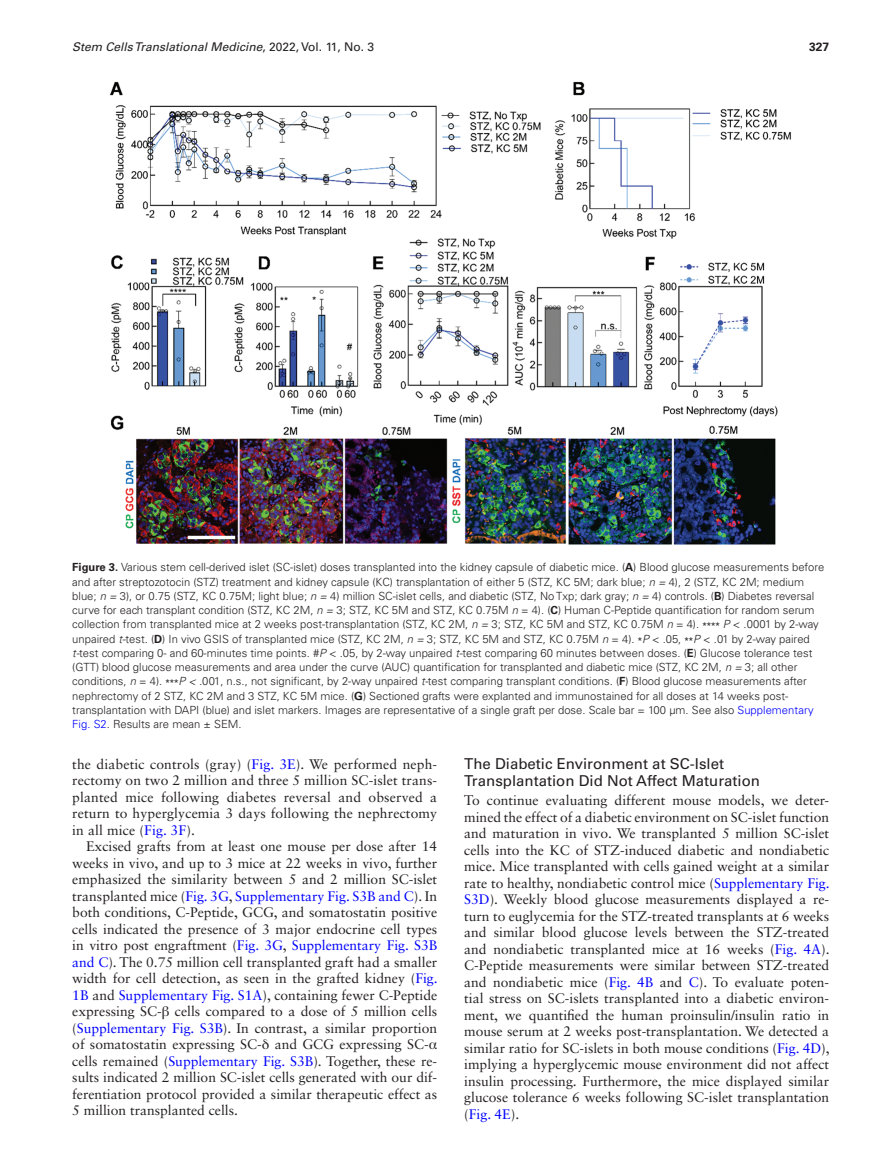
<style>
.page{position:relative;width:893px;height:1174px;background:#fff}
.page>*{position:absolute;margin:0;border:0;box-sizing:border-box;transform-origin:0 0}
.t1{font:15px/16.5px "Univers LT Std";color:#231f20}
.t2{font:13.8px/16.5px "Sabon LT Std";color:#231f20;text-align:justify}
.t3{font:italic 12px "Univers LT Std";color:#231f20}
.t4{font:700 12px "Univers LT Std";color:#231f20}
.t5{font:300 11.25px/14.2px "Univers LT Std";color:#231f20}
.s1{font-style:normal}
.s2{font-weight:700}
.s3{font-style:italic}
.s4{font-family:"Arial Unicode MS";font-weight:400}
.s5{color:#00f}
.s6{font-family:"Gandhari Unicode"}
</style>
<div class="page">
<img style="left:110px;top:81px;width:681px;height:464px">
<p class="t3" style="left:72px;top:40px;width:303px">Stem Cells Translational Medicine<span class="s1">, 2022, Vol. 11, No. 3</span></p>
<p class="t4" style="left:809px;top:40px;width:22px">327</p>
<p class="t5" style="left:72px;top:560px;width:754px"><span class="s2">Figure 3.</span> Various stem cell-derived islet (SC-islet) doses transplanted into the kidney capsule of diabetic mice. (<span class="s2">A</span>) Blood glucose measurements before and after streptozotocin (STZ) treatment and kidney capsule (KC) transplantation of either 5 (STZ, KC 5M; dark blue; <span class="s3">n =</span> 4), 2 (STZ, KC 2M; medium blue; <span class="s3">n =</span> 3), or 0.75 (STZ, KC 0.75M; light blue; <span class="s3">n =</span> 4) million SC-islet cells, and diabetic (STZ, No Txp; dark gray; <span class="s3">n =</span> 4) controls. (<span class="s2">B</span>) Diabetes reversal curve for each transplant condition (STZ, KC 2M, <span class="s3">n =</span> 3; STZ, KC 5M and STZ, KC 0.75M <span class="s3">n</span> = 4). (<span class="s2">C</span>) Human C-Peptide quantification for random serum collection from transplanted mice at 2 weeks post-transplantation (STZ, KC 2M, <span class="s3">n =</span> 3; STZ, KC 5M and STZ, KC 0.75M <span class="s3">n</span> = 4). <span class="s4">∗∗∗∗</span> <span class="s3">P</span> &lt; .0001 by 2-way unpaired <span class="s3">t-</span>test. (<span class="s2">D</span>) In vivo GSIS of transplanted mice (STZ, KC 2M, <span class="s3">n =</span> 3; STZ, KC 5M and STZ, KC 0.75M <span class="s3">n</span> = 4). <span class="s4">∗</span><span class="s3">P</span> &lt; .05, <span class="s4">∗∗</span><span class="s3">P</span> &lt; .01 by 2-way paired <span class="s3">t-</span>test comparing 0- and 60-minutes time points. #<span class="s3">P</span> &lt; .05, by 2-way unpaired <span class="s3">t-</span>test comparing 60 minutes between doses. (<span class="s2">E</span>) Glucose tolerance test (GTT) blood glucose measurements and area under the curve (AUC) quantification for transplanted and diabetic mice (STZ, KC 2M, <span class="s3">n =</span> 3; all other conditions, <span class="s3">n</span> = 4). <span class="s4">∗∗∗</span><span class="s3">P &lt; .</span>001, n.s., not significant, by 2-way unpaired <span class="s3">t-</span>test comparing transplant conditions. (<span class="s2">F</span>) Blood glucose measurements after nephrectomy of 2 STZ, KC 2M and 3 STZ, KC 5M mice. (<span class="s2">G</span>) Sectioned grafts were explanted and immunostained for all doses at 14 weeks post&shy;transplantation with DAPI (blue) and islet markers. Images are representative of a single graft per dose. Scale bar = 100 µm. See also <span class="s5">Supplementary Fig. S2</span>. Results are mean ± SEM.</p>
<p class="t2" style="left:72px;top:755px;width:366px">the diabetic controls (gray) (<span class="s5">Fig. 3E</span>). We performed neph&shy;rectomy on two 2 million and three 5 million SC-islet trans&shy;planted mice following diabetes reversal and observed a return to hyperglycemia 3 days following the nephrectomy in all mice (<span class="s5">Fig. 3F</span>).</p>
<p class="t2" style="left:72px;top:838px;width:367px;text-indent:14px">Excised grafts from at least one mouse per dose after 14 weeks in vivo, and up to 3 mice at 22 weeks in vivo, further emphasized the similarity between 5 and 2 million SC-islet transplanted mice (<span class="s5">Fig. 3G</span>, <span class="s5">Supplementary Fig. S3B and C</span>). In both conditions, C-Peptide, GCG, and somatostatin positive cells indicated the presence of 3 major endocrine cell types in vitro post engraftment (<span class="s5">Fig. 3G</span>, <span class="s5">Supplementary Fig. S3B and C</span>). The 0.75 million cell transplanted graft had a smaller width for cell detection, as seen in the grafted kidney (<span class="s5">Fig.<br>1B</span> and <span class="s5">Supplementary Fig. S1A</span>), containing fewer C-Peptide expressing SC-<span class="s6">β</span> cells compared to a dose of 5 million cells (<span class="s5">Supplementary Fig. S3B</span>). In contrast, a similar proportion of somatostatin expressing SC-<span class="s6">δ</span> and GCG expressing SC-<span class="s6">α </span>cells remained (<span class="s5">Supplementary Fig. S3B</span>). Together, these re&shy;sults indicated 2 million SC-islet cells generated with our dif&shy;ferentiation protocol provided a similar therapeutic effect as 5 million transplanted cells.</p>
<p class="t1" style="left:464px;top:755px;width:297px">The Diabetic Environment at SC-Islet<br>Transplantation Did Not Affect Maturation</p>
<p class="t2" style="left:464px;top:792px;width:367px">To continue evaluating different mouse models, we deter&shy;mined the effect of a diabetic environment on SC-islet function and maturation in vivo. We transplanted 5 million SC-islet cells into the KC of STZ-induced diabetic and nondiabetic mice. Mice transplanted with cells gained weight at a similar rate to healthy, nondiabetic control mice (<span class="s5">Supplementary Fig.<br>S3D</span>). Weekly blood glucose measurements displayed a re&shy;turn to euglycemia for the STZ-treated transplants at 6 weeks and similar blood glucose levels between the STZ-treated and nondiabetic transplanted mice at 16 weeks (<span class="s5">Fig. 4A</span>).<br>C-Peptide measurements were similar between STZ-treated and nondiabetic mice (<span class="s5">Fig. 4B</span> and <span class="s5">C</span>). To evaluate poten&shy;tial stress on SC-islets transplanted into a diabetic environ&shy;ment, we quantified the human proinsulin/insulin ratio in mouse serum at 2 weeks post-transplantation. We detected a similar ratio for SC-islets in both mouse conditions (<span class="s5">Fig. 4D</span>), implying a hyperglycemic mouse environment did not affect insulin processing. Furthermore, the mice displayed similar glucose tolerance 6 weeks following SC-islet transplantation (<span class="s5">Fig. 4E</span>).</p>
</div>
